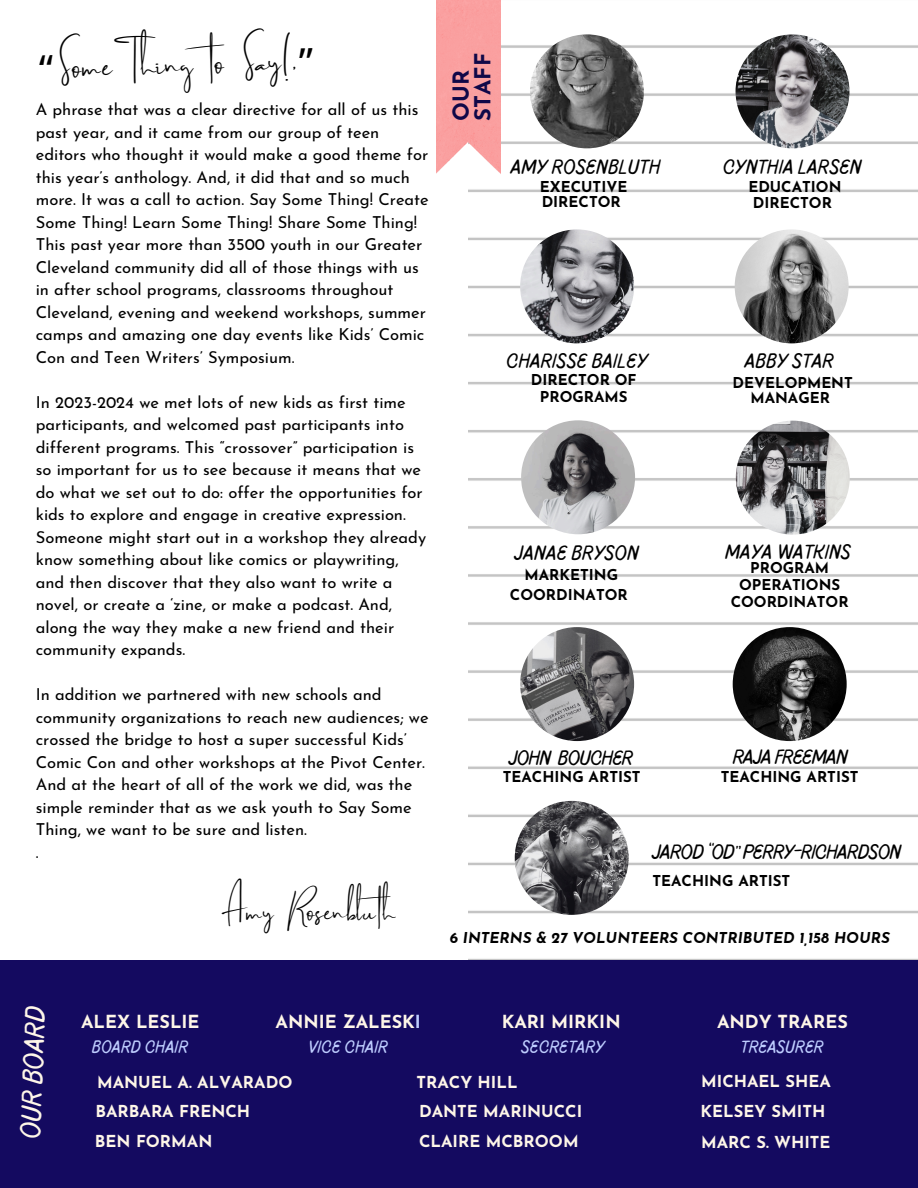
<style>
.page{position:relative;width:918px;height:1188px;background:#fff}
.page>*{position:absolute;margin:0;border:0;box-sizing:border-box;transform-origin:0 0}
.t1{font:39px "Brilliant Signature 2";color:#000}
.t2{font:33px "Brilliant Signature 2";color:#000}
.t3{font:100 28.65px "Pluma";color:#fef6e8}
.t4{font:700 22.05px/21.3px "Josefin Sans";color:#100848}
.t5{font:100 20.85px "Pluma";color:#000}
.t6{font:100 20.85px "Pluma";letter-spacing:-.04em;color:#000}
.t7{font:700 18px "Josefin Sans";color:#fef6e8}
.t8{font:100 18px "Pluma";color:#becdff}
.t9{font:16.5px/22.5px "Josefin Sans";color:#000}
.t10{font:700 16.5px "Josefin Sans";color:#fef6e8}
.t11{font:700 15px/16.8px "Josefin Sans";color:#000;text-align:center}
.t12{font:italic 700 15px "Josefin Sans";color:#000}
.s1{font-family:"Noto Sans Gurmukhi"}
.s2{color:#becdff}
</style>
<div class="page">
<img style="left:469px;top:35px;width:449px;height:925px">
<div style="left:0;top:960px;width:918px;height:228px;background:#140a60"></div>
<img style="left:530px;top:34px;width:114px;height:114px;border-radius:50%">
<img style="left:736px;top:34px;width:113px;height:114px;border-radius:50%">
<img style="left:521px;top:420px;width:114px;height:114px;border-radius:50%">
<img style="left:520px;top:229px;width:114px;height:114px;border-radius:50%">
<img style="left:735px;top:229px;width:114px;height:114px;border-radius:50%">
<img style="left:736px;top:421px;width:114px;height:114px;border-radius:50%">
<img style="left:437px;top:0;width:64px;height:174px">
<img style="left:520px;top:627px;width:114px;height:114px;border-radius:50%">
<img style="left:515px;top:801px;width:114px;height:114px;border-radius:50%">
<img style="left:733px;top:627px;width:114px;height:114px;border-radius:50%">
<p class="t1" style="left:36px;top:49px;width:281px;rotate:-2deg"><span class="s1">“</span>SomeThing to Say!,<span class="s1">”</span></p>
<h5 class="t9" style="left:36px;top:100px;width:395px">A phrase that was a clear directive for all of us this past year, and it came from our group of teen editors who thought it would make a good theme for this year’s anthology. And, it did that and so much more. It was a call to action. Say Some Thing! Create Some Thing! Learn Some Thing! Share Some Thing!</h5>
<p class="t9" style="left:36px;top:235px;width:392px">This past year more than 3500 youth in our Greater Cleveland community did all of those things with us in after school programs, classrooms throughout Cleveland, evening and weekend workshops, summer camps and amazing one day events like Kids’ Comic Con and Teen Writers’ Symposium.</p>
<h5 class="t9" style="left:36px;top:392px;width:392px">In 2023-2024 we met lots of new kids as first time participants, and welcomed past participants into different programs. This “crossover” participation is so important for us to see because it means that we do what we set out to do: offer the opportunities for kids to explore and engage in creative expression.<br>Someone might start out in a workshop they already know something about like comics or playwriting, and then discover that they also want to write a novel, or create a ‘zine, or make a podcast. And, along the way they make a new friend and their community expands.</h5>
<p class="t9" style="left:36px;top:685px;width:394px">In addition we partnered with new schools and community organizations to reach new audiences; we crossed the bridge to host a super successful Kids’ Comic Con and other workshops at the Pivot Center.<br>And at the heart of all of the work we did, was the simple reminder that as we ask youth to Say Some Thing, we want to be sure and listen.</p>
<p class="t9" style="left:36px;top:842px;width:4px">.</p>
<h5 class="t2" style="left:222px;top:894px;width:189px">Amy Rosenbluth</h5>
<h6 class="t4" style="left:453px;top:121px;width:69px;rotate:-90deg">OUR<br>STAFF</h6>
<h2 class="t5" style="left:511px;top:157px;width:151px">AMY ROSENBLUTH</h2>
<h6 class="t11" style="left:540px;top:181px;width:89px;line-height:14.7px;text-align:left">EXECUTIVE<br>DIRECTOR</h6>
<h3 class="t5" style="left:723px;top:157px;width:140px">CYNTHIA LARSEN</h3>
<p class="t11" style="left:748px;top:180px;width:95px;line-height:15.8px">EDUCATION<br>DIRECTOR</p>
<p class="t5" style="left:506px;top:351px;width:143px">CHARISSE BAILEY</p>
<p class="t11" style="left:531px;top:373px;width:107px">DIRECTOR OF<br>PROGRAMS</p>
<p class="t5" style="left:745px;top:351px;width:91px">ABBY STAR</p>
<p class="t11" style="left:733px;top:377px;width:122px;line-height:14.7px">DEVELOPMENT<br>MANAGER</p>
<p class="t5" style="left:515px;top:543px;width:126px">JANAE BRYSON</p>
<p class="t5" style="left:725px;top:542px;width:127px">MAYA WATKINS</p>
<p class="t11" style="left:731px;top:561px;width:119px">PROGRAM<br>OPERATIONS<br>COORDINATOR</p>
<p class="t11" style="left:510px;top:566px;width:119px;line-height:20.2px">MARKETING<br>COORDINATOR</p>
<h6 class="t6" style="left:509px;top:749px;width:126px">JOHN BOUCHER</h6>
<h6 class="t11" style="left:503px;top:770px;width:139px">TEACHING ARTIST</h6>
<h6 class="t6" style="left:733px;top:747px;width:117px">RAJA FREEMAN</h6>
<h6 class="t11" style="left:721px;top:770px;width:139px">TEACHING ARTIST</h6>
<h6 class="t6" style="left:652px;top:843px;width:251px">JAROD “OD” PERRY-RICHARDSON</h6>
<h6 class="t11" style="left:652px;top:874px;width:139px">TEACHING ARTIST</h6>
<h6 class="t12" style="left:450px;top:932px;width:442px">6 INTERNS &amp; 27 VOLUNTEERS CONTRIBUTED 1,158 HOURS</h6>
<p class="t3" style="left:18px;top:1139px;width:135px;rotate:-88deg">OUR BOARD</p>
<h5 class="t7" style="left:81px;top:1015px;width:120px">ALEX LESLIE</h5>
<p class="t7" style="left:276px;top:1015px;width:147px">ANNIE ZALESK<span class="s2">I</span></p>
<p class="t8" style="left:308px;top:1039px;width:81px">VICE CHAIR</p>
<h5 class="t7" style="left:502px;top:1015px;width:120px">KARI MIRKIN</h5>
<p class="t8" style="left:522px;top:1039px;width:85px">SECRETARY</p>
<p class="t8" style="left:92px;top:1039px;width:98px">BOARD CHAIR</p>
<p class="t10" style="left:97px;top:1075px;width:197px">MANUEL A. ALVARADO</p>
<h1 class="t10" style="left:416px;top:1075px;width:103px">TRACY HILL</h1>
<p class="t10" style="left:419px;top:1105px;width:165px">DANTE MARINUCCI</p>
<p class="t10" style="left:419px;top:1135px;width:161px">CLAIRE MCBROOM</p>
<p class="t10" style="left:95px;top:1105px;width:156px">BARBARA FRENCH</p>
<h5 class="t10" style="left:95px;top:1135px;width:119px">BEN FORMAN</h5>
<h5 class="t7" style="left:717px;top:1015px;width:132px">ANDY TRARES</h5>
<p class="t8" style="left:741px;top:1039px;width:85px">TREASURER</p>
<p class="t10" style="left:701px;top:1075px;width:131px">MICHAEL SHEA</p>
<p class="t10" style="left:701px;top:1105px;width:126px">KELSEY SMITH</p>
<p class="t10" style="left:701px;top:1135px;width:131px">MARC S. WHITE</p>
</div>
